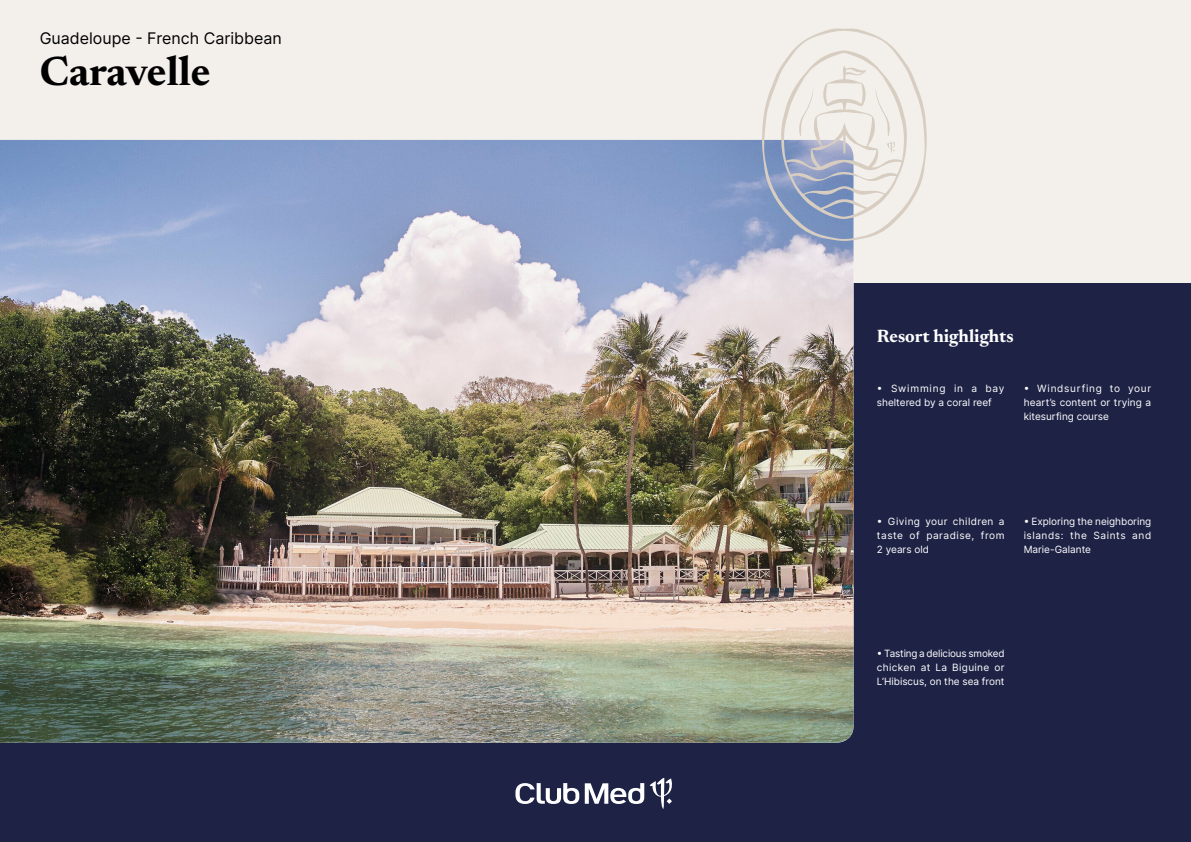
<style>
.page{position:relative;width:1191px;height:842px;background:#f3f0ec}
.page>*{position:absolute;margin:0;border:0;box-sizing:border-box;transform-origin:0 0}
.t1{font:700 41.5px "Newsreader 24 pt";color:#000}
.t2{font:700 18px "Newsreader 24 pt";color:#fff}
.t3{font:16px "Inter";color:#000}
.t4{font:10px/14px "Inter";letter-spacing:.01em;color:#fff;text-align:justify}
</style>
<div class="page">
<div style="left:0;top:283px;width:1191px;height:559px;background:#1e2346"></div>
<img style="left:0;top:140px;width:853px;height:603px">
<svg style="left:762px;top:28px;width:164px;height:213px"></svg>
<svg style="left:515px;top:778px;width:157px;height:31px"></svg>
<h3 class="t3" style="left:40px;top:26px;width:244px">Guadeloupe - French Caribbean</h3>
<h1 class="t1" style="left:40px;top:41px;width:172px">Caravelle</h1>
<h2 class="t2" style="left:877px;top:323px;width:138px">Resort highlights</h2>
<p class="t4" style="left:877px;top:381px;width:129px">• Swimming in a bay sheltered by a coral reef</p>
<p class="t4" style="left:1023px;top:381px;width:129px">• Windsurfing to your heart’s content or trying a kitesurfing course</p>
<p class="t4" style="left:877px;top:514px;width:129px">• Giving your children a taste of paradise, from 2 years old</p>
<p class="t4" style="left:1023px;top:514px;width:129px">• Exploring the neighboring islands: the Saints and Marie-Galante</p>
<p class="t4" style="left:877px;top:647px;width:129px">• Tasting a delicious smoked chicken at La Biguine or L’Hibiscus, on the sea front</p>
</div>
